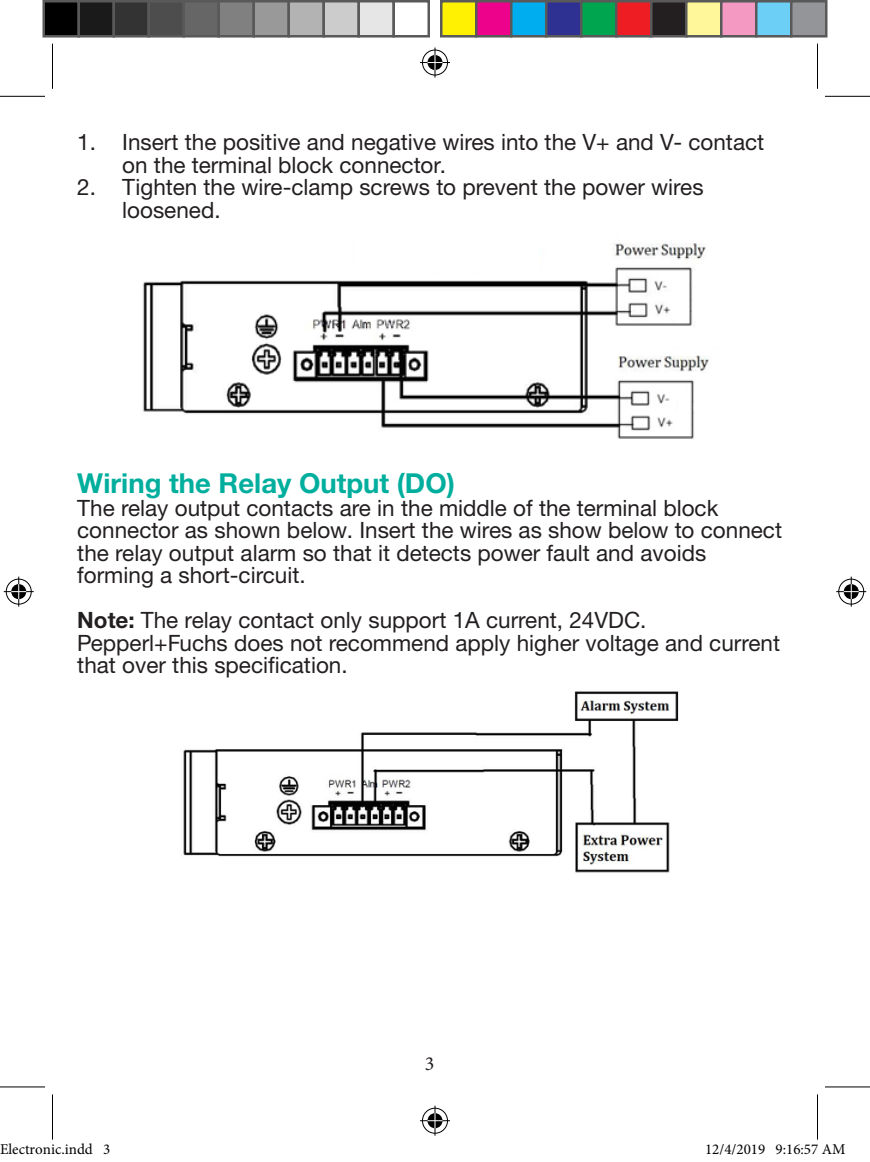
<style>
.page{position:relative;width:870px;height:1162px;background:#fff}
.page>*{position:absolute;margin:0;border:0;box-sizing:border-box;transform-origin:0 0}
.t1{font:700 27.5px "Helvetica Neue LTW1 G";color:#00ae9d}
.t2{font:22.5px/22.5px "Helvetica Neue LTW1 G";color:#231f20}
.t3{font:20px "Minion Pro";color:#231f20}
.t4{font:15px "Minion Pro";color:#000}
.s1{font-weight:700}
</style>
<div class="page">
<img style="left:143px;top:243px;width:566px;height:196px">
<img style="left:183px;top:691px;width:496px;height:182px">
<hr style="left:0;top:96px;width:45px;height:1px;background:#000">
<hr style="left:825px;top:96px;width:45px;height:1px;background:#000">
<hr style="left:0;top:1086px;width:45px;height:1px;background:#000">
<hr style="left:825px;top:1086px;width:45px;height:1px;background:#000">
<hr style="left:52px;top:44px;width:1px;height:45px;background:#000">
<hr style="left:52px;top:1094px;width:1px;height:45px;background:#000">
<hr style="left:817px;top:44px;width:1px;height:45px;background:#000">
<div style="left:421px;top:48px;width:28px;height:29px;border:3px solid #fff;border-radius:50%"></div>
<hr style="left:420px;top:61px;width:30px;height:3px;background:#fff">
<svg style="left:433px;top:48px;width:4px;height:30px"></svg>
<div style="left:426px;top:53px;width:18px;height:19px;border:3px solid #fff;border-radius:50%"></div>
<div style="left:422px;top:50px;width:26px;height:25px;border:1px solid #000;border-radius:50%"></div>
<hr style="left:420px;top:62px;width:30px;height:1px;background:#000">
<hr style="left:435px;top:48px;width:1px;height:30px;background:#000">
<svg style="left:428px;top:55px;width:14px;height:15px"></svg>
<div style="left:421px;top:1106px;width:28px;height:28px;border:3px solid #fff;border-radius:50%"></div>
<svg style="left:420px;top:1118px;width:30px;height:4px"></svg>
<svg style="left:433px;top:1105px;width:4px;height:30px"></svg>
<div style="left:426px;top:1111px;width:18px;height:18px;border:3px solid #fff;border-radius:50%"></div>
<div style="left:422px;top:1107px;width:26px;height:26px;border:1px solid #000;border-radius:50%"></div>
<hr style="left:420px;top:1120px;width:30px;height:1px;background:#000">
<hr style="left:435px;top:1105px;width:1px;height:30px;background:#000">
<svg style="left:428px;top:1112px;width:14px;height:16px"></svg>
<div style="left:5px;top:577px;width:28px;height:28px;border:3px solid #fff;border-radius:50%"></div>
<hr style="left:4px;top:590px;width:30px;height:3px;background:#fff">
<hr style="left:17px;top:576px;width:3px;height:30px;background:#fff">
<div style="left:10px;top:582px;width:18px;height:18px;border:3px solid #fff;border-radius:50%"></div>
<div style="left:6px;top:578px;width:26px;height:26px;border:1px solid #000;border-radius:50%"></div>
<hr style="left:4px;top:591px;width:30px;height:1px;background:#000">
<hr style="left:18px;top:576px;width:1px;height:30px;background:#000">
<svg style="left:11px;top:584px;width:15px;height:15px"></svg>
<div style="left:837px;top:577px;width:28px;height:28px;border:3px solid #fff;border-radius:50%"></div>
<hr style="left:836px;top:590px;width:30px;height:3px;background:#fff">
<hr style="left:850px;top:576px;width:3px;height:30px;background:#fff">
<div style="left:842px;top:582px;width:18px;height:18px;border:3px solid #fff;border-radius:50%"></div>
<div style="left:838px;top:578px;width:26px;height:26px;border:1px solid #000;border-radius:50%"></div>
<hr style="left:836px;top:591px;width:30px;height:1px;background:#000">
<hr style="left:851px;top:576px;width:1px;height:30px;background:#000">
<svg style="left:844px;top:584px;width:15px;height:15px"></svg>
<div style="left:44px;top:1px;width:35px;height:35px;background:#000"></div>
<div style="left:42px;top:0;width:38px;height:38px;border:2px solid #595959"></div>
<div style="left:79px;top:1px;width:35px;height:35px;background:#1a1a1a"></div>
<div style="left:78px;top:0;width:37px;height:38px;border:2px solid #595959"></div>
<div style="left:114px;top:1px;width:35px;height:35px;background:#333"></div>
<div style="left:112px;top:0;width:38px;height:38px;border:2px solid #595959"></div>
<div style="left:149px;top:1px;width:35px;height:35px;background:#4d4d4d"></div>
<div style="left:148px;top:0;width:37px;height:38px;border:2px solid #595959"></div>
<div style="left:184px;top:1px;width:35px;height:35px;background:#666"></div>
<div style="left:182px;top:0;width:38px;height:38px;border:2px solid #595959"></div>
<div style="left:219px;top:1px;width:35px;height:35px;background:#808080"></div>
<div style="left:218px;top:0;width:37px;height:38px;border:2px solid #595959"></div>
<div style="left:254px;top:1px;width:35px;height:35px;background:#999"></div>
<div style="left:252px;top:0;width:38px;height:38px;border:2px solid #595959"></div>
<div style="left:289px;top:1px;width:35px;height:35px;background:#b3b3b3"></div>
<div style="left:288px;top:0;width:37px;height:38px;border:2px solid #595959"></div>
<div style="left:324px;top:1px;width:35px;height:35px;background:#ccc"></div>
<div style="left:322px;top:0;width:38px;height:38px;border:2px solid #595959"></div>
<div style="left:359px;top:1px;width:35px;height:35px;background:#e6e6e6"></div>
<div style="left:358px;top:0;width:37px;height:38px;border:2px solid #595959"></div>
<div style="left:392px;top:0;width:38px;height:38px;border:2px solid #595959"></div>
<div style="left:441px;top:1px;width:35px;height:35px;background:#fff101"></div>
<div style="left:440px;top:0;width:38px;height:38px;border:2px solid #595959"></div>
<div style="left:476px;top:1px;width:35px;height:35px;background:#ed028c"></div>
<div style="left:475px;top:0;width:37px;height:38px;border:2px solid #595959"></div>
<div style="left:511px;top:1px;width:35px;height:35px;background:#00aeef"></div>
<div style="left:510px;top:0;width:38px;height:38px;border:2px solid #595959"></div>
<div style="left:546px;top:1px;width:35px;height:35px;background:#2e3092"></div>
<div style="left:545px;top:0;width:37px;height:38px;border:2px solid #595959"></div>
<div style="left:581px;top:1px;width:35px;height:35px;background:#00a54f"></div>
<div style="left:580px;top:0;width:38px;height:38px;border:2px solid #595959"></div>
<div style="left:616px;top:1px;width:35px;height:35px;background:#ee1d23"></div>
<div style="left:615px;top:0;width:37px;height:38px;border:2px solid #595959"></div>
<div style="left:651px;top:1px;width:35px;height:35px;background:#231f20"></div>
<div style="left:650px;top:0;width:38px;height:38px;border:2px solid #595959"></div>
<div style="left:686px;top:1px;width:35px;height:35px;background:#fff79a"></div>
<div style="left:685px;top:0;width:37px;height:38px;border:2px solid #595959"></div>
<div style="left:721px;top:1px;width:35px;height:35px;background:#f499c2"></div>
<div style="left:720px;top:0;width:38px;height:38px;border:2px solid #595959"></div>
<div style="left:756px;top:1px;width:35px;height:35px;background:#6bcff6"></div>
<div style="left:755px;top:0;width:37px;height:38px;border:2px solid #595959"></div>
<div style="left:791px;top:1px;width:35px;height:35px;background:#939598"></div>
<div style="left:790px;top:0;width:38px;height:38px;border:2px solid #595959"></div>
<div style="left:744px;top:1144px;width:7px;height:10px;border:1px solid #fff;border-radius:50%"></div>
<div style="left:745px;top:1144px;width:5px;height:10px;border:1px solid #fff;border-radius:50%"></div>
<svg style="left:817px;top:1086px;width:29px;height:54px"></svg>
<p class="t2" style="left:122px;top:131px;width:644px;text-indent:-45px">1. Insert the positive and negative wires into the V+ and V- contact on the terminal block connector.</p>
<p class="t2" style="left:122px;top:176px;width:583px;text-indent:-45px">2. Tighten the wire-clamp screws to prevent the power wires loosened.</p>
<p class="t1" style="left:77px;top:466px;width:379px">Wiring the Relay Output (DO)</p>
<p class="t2" style="left:77px;top:496px;width:706px">The relay output contacts are in the middle of the terminal block connector as shown below. Insert the wires as show below to connect the relay output alarm so that it detects power fault and avoids forming a short-circuit.</p>
<p class="t2" style="left:77px;top:608px;width:704px"><span class="s1">Note:</span> The relay contact only support 1A current, 24VDC.<br>Pepperl+Fuchs does not recommend apply higher voltage and current that over this specification.</p>
<p class="t3" style="left:425px;top:1050px;width:11px">3</p>
<p class="t4" style="left:0;top:1139px;width:112px">Electronic.indd 3</p>
<p class="t4" style="left:705px;top:1139px;width:142px">12/4/2019 9:16:57 AM</p>
</div>
